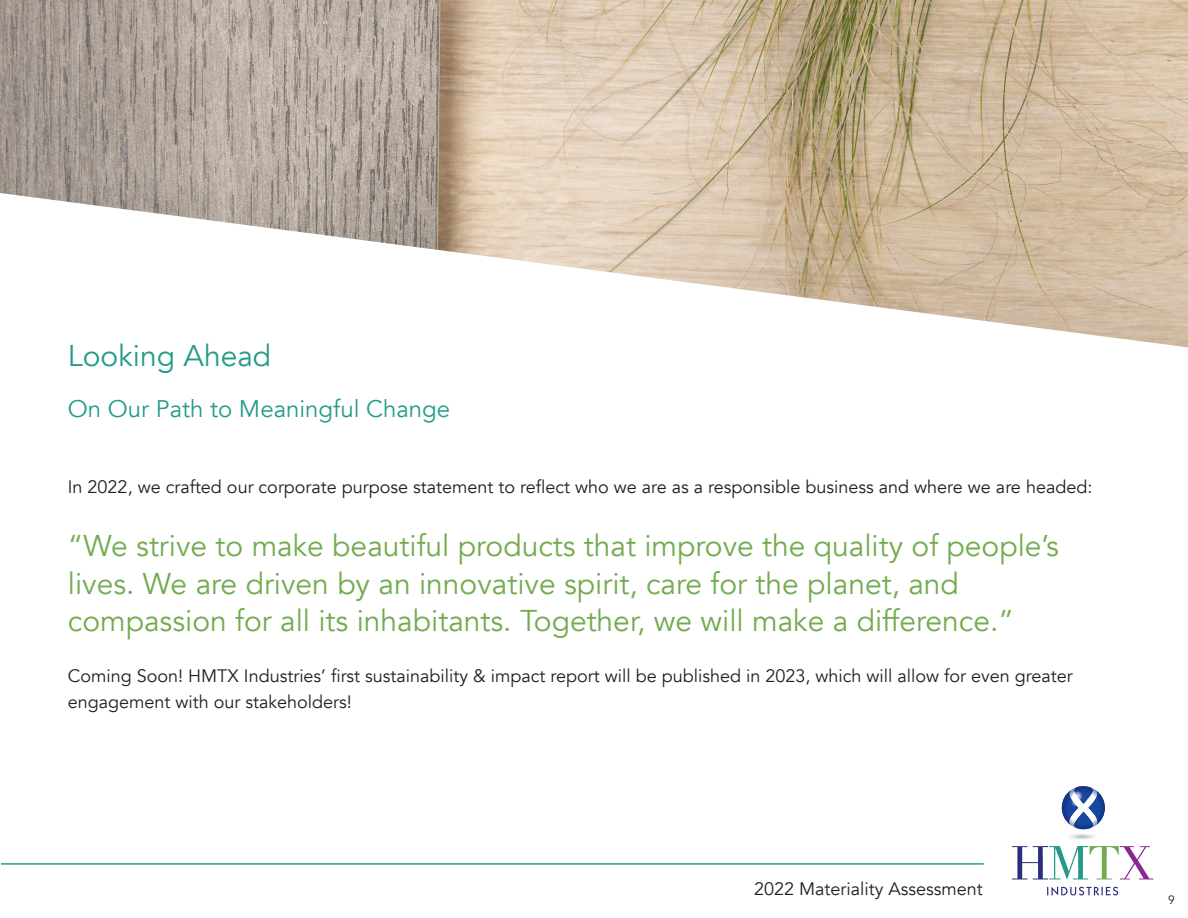
<style>
.page{position:relative;width:1188px;height:918px;background:#fff}
.page>*{position:absolute;margin:0;border:0;box-sizing:border-box;transform-origin:0 0}
.t1{font:30px/37.5px "Avenir";color:#73ab4f}
.t2{font:30px "Avenir";color:#269b8a}
.t3{font:24px "Avenir";color:#269b8a}
.t4{font:18px "Avenir";color:#231f20}
.t5{font:12px "Avenir";color:#231f20}
</style>
<div class="page">
<hr style="left:1px;top:863px;width:983px;height:2px;background:#269b8a">
<svg style="left:1047px;top:887px;width:71px;height:9px"></svg>
<svg style="left:1012px;top:846px;width:141px;height:34px"></svg>
<svg style="left:1062px;top:786px;width:43px;height:44px"></svg>
<img style="left:0;top:0;width:1188px;height:347px">
<p class="t2" style="left:68px;top:338px;width:205px">Looking Ahead</p>
<p class="t3" style="left:68px;top:394px;width:384px">On Our Path to Meaningful Change</p>
<p class="t4" style="left:68px;top:476px;width:1026px">In 2022, we crafted our corporate purpose statement to reflect who we are as a responsible business and where we are headed:</p>
<p class="t1" style="left:68px;top:528px;width:993px">“We strive to make beautiful products that improve the quality of people’s lives. We are driven by an innovative spirit, care for the planet, and</p>
<p class="t1" style="left:68px;top:603px;width:948px">compassion for all its inhabitants. Together, we will make a difference.”</p>
<p class="t4" style="left:68px;top:665px;width:1006px">Coming Soon! HMTX Industries’ first sustainability &amp; impact report will be published in 2023, which will allow for even greater</p>
<p class="t4" style="left:68px;top:691px;width:285px">engagement with our stakeholders!</p>
<p class="t4" style="left:754px;top:878px;width:230px">2022 Materiality Assessment</p>
<p class="t5" style="left:1168px;top:892px;width:8px">9</p>
</div>
